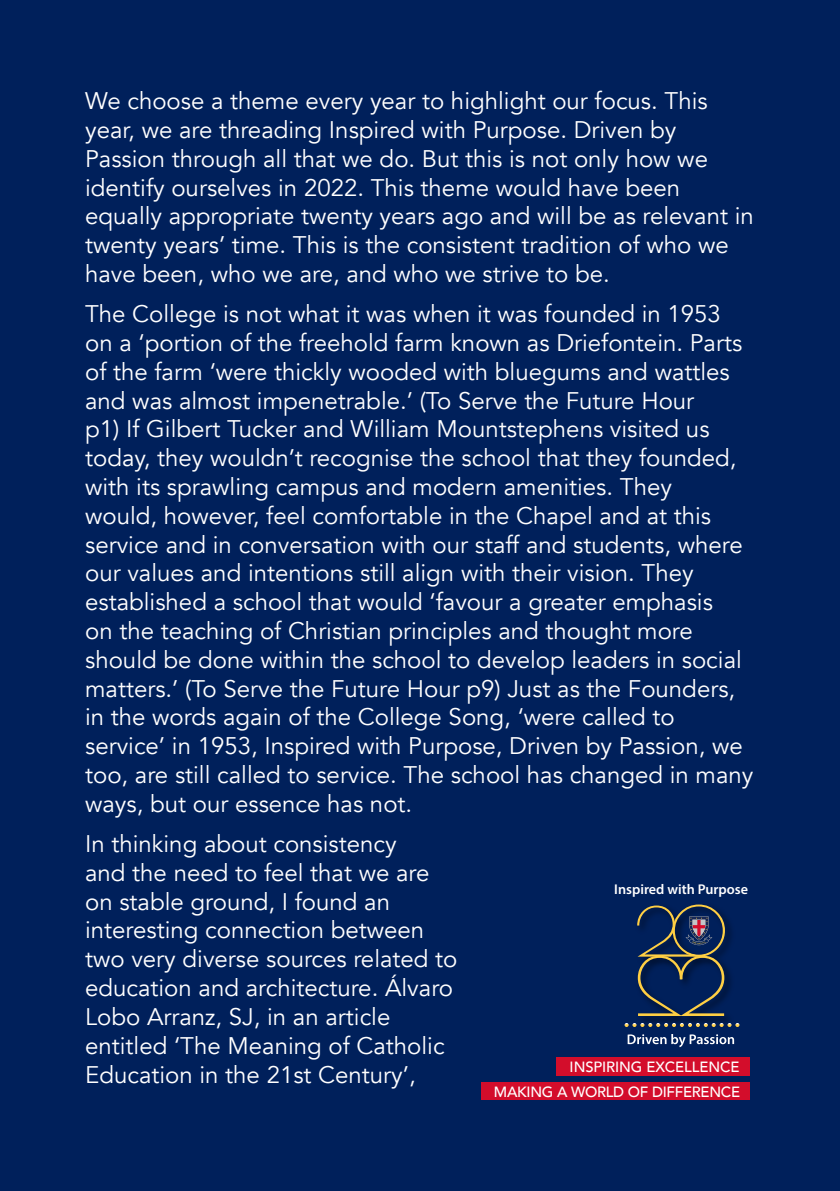
<style>
.page{position:relative;width:840px;height:1191px;background:#fff}
.page>*{position:absolute;margin:0;border:0;box-sizing:border-box;transform-origin:0 0}
.t1{font:24px/28.8px "Avenir";color:#fff}
.t2{font:500 14.8px/24.2px "Avenir";letter-spacing:-.02em;color:#fff;text-align:right}
.t3{font:600 14.2px "Myriad Pro";color:#fff}
</style>
<div class="page">
<div style="left:0;top:0;width:839px;height:1191px;background:#00205b"></div>
<img style="left:641px;top:916px;width:91px;height:107px">
<svg style="left:637px;top:904px;width:87px;height:112px"></svg>
<svg style="left:627px;top:1034px;width:106px;height:13px"></svg>
<svg style="left:624px;top:1023px;width:115px;height:4px"></svg>
<div style="left:556px;top:1057px;width:193px;height:19px;background:#d30d2b"></div>
<div style="left:480px;top:1082px;width:269px;height:17px;background:#d30d2b"></div>
<p class="t1" style="left:85px;top:87px;width:669px">We choose a theme every year to highlight our focus. This year, we are threading Inspired with Purpose. Driven by Passion through all that we do. But this is not only how we identify ourselves in 2022. This theme would have been equally appropriate twenty years ago and will be as relevant in twenty years’ time. This is the consistent tradition of who we have been, who we are, and who we strive to be.</p>
<p class="t1" style="left:85px;top:300px;width:669px">The College is not what it was when it was founded in 1953 on a ‘portion of the freehold farm known as Driefontein. Parts of the farm ‘were thickly wooded with bluegums and wattles and was almost impenetrable.’ (To Serve the Future Hour<br>p1) If Gilbert Tucker and William Mountstephens visited us today, they wouldn’t recognise the school that they founded, with its sprawling campus and modern amenities. They<br>would, however, feel comfortable in the Chapel and at this service and in conversation with our staff and students, where our values and intentions still align with their vision. They established a school that would ‘favour a greater emphasis<br>on the teaching of Christian principles and thought more should be done within the school to develop leaders in social matters.’ (To Serve the Future Hour p9) Just as the Founders, in the words again of the College Song, ‘were called to service’ in 1953, Inspired with Purpose, Driven by Passion, we too, are still called to service. The school has changed in many ways, but our essence has not.</p>
<p class="t1" style="left:85px;top:829px;width:373px">In thinking about consistency<br>and the need to feel that we are on stable ground, I found an interesting connection between two very diverse sources related to education and architecture. Álvaro<br>Lobo Arranz, SJ, in an article entitled ‘The Meaning of Catholic<br>Education in the 21st Century’,</p>
<p class="t3" style="left:614px;top:880px;width:135px">Inspired with Purpose</p>
<p class="t2" style="left:493px;top:1054px;width:248px">INSPIRING EXCELLENCE<br>MAKING A WORLD OF DIFFERENCE</p>
</div>
